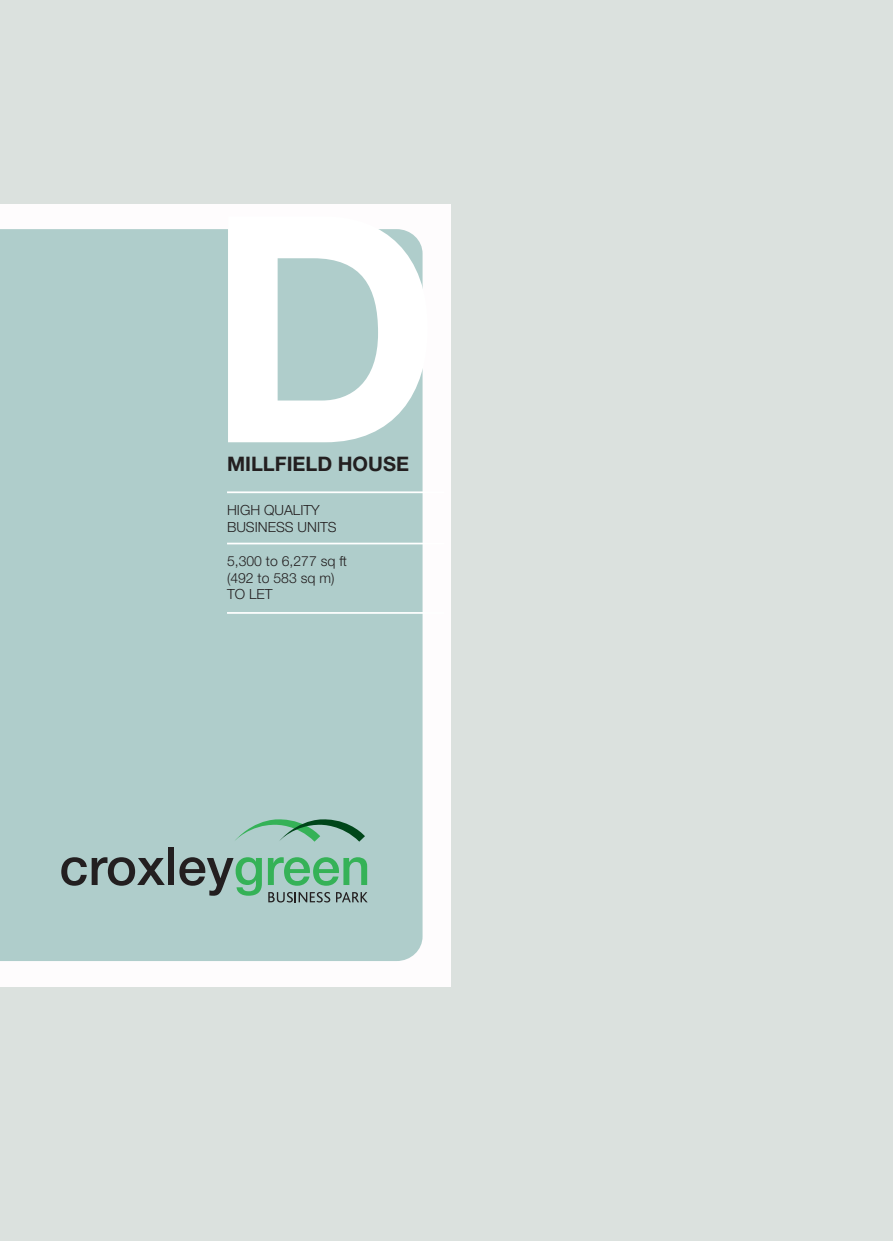
<style>
.page{position:relative;width:893px;height:1241px;background:#fff}
.page>*{position:absolute;margin:0;border:0;box-sizing:border-box;transform-origin:0 0}
.t1{font:700 315.88px "Helvetica Neue";color:#fff}
.t2{font:700 19.95px "Helvetica Neue";color:#231f20}
.t3{font:300 14px "Helvetica Neue";color:#231f20}
</style>
<div class="page">
<div style="left:0;top:0;width:893px;height:1240px;background:#dbe1de"></div>
<div style="left:0;top:204px;width:451px;height:782px;background:#fefcfd"></div>
<div style="left:0;top:229px;width:423px;height:731px;background:#afcdcb"></div>
<svg style="left:268px;top:891px;width:62px;height:11px"></svg>
<svg style="left:336px;top:891px;width:32px;height:11px"></svg>
<svg style="left:61px;top:857px;width:104px;height:28px;background:#71807f"></svg>
<div style="left:168px;top:847px;width:6px;height:37px;background:#231f20"></div>
<svg style="left:179px;top:857px;width:83px;height:38px;background:#769c8b"></svg>
<svg style="left:268px;top:857px;width:99px;height:28px;background:#72bf91"></svg>
<svg style="left:234px;top:815px;width:131px;height:26px;background:#89b8a5"></svg>
<hr style="left:227px;top:542px;width:217px;height:2px;background:#fff">
<hr style="left:227px;top:491px;width:217px;height:2px;background:#fff">
<hr style="left:227px;top:612px;width:217px;height:1px;background:#fff">
<p class="t1" style="left:206px;top:134px;width:236px">D</p>
<p class="t2" style="left:227px;top:452px;width:183px">MILLFIELD HOUSE</p>
<p class="t3" style="left:227px;top:502px;width:94px">HIGH QUALITY</p>
<p class="t3" style="left:227px;top:518px;width:111px">BUSINESS UNITS</p>
<p class="t3" style="left:227px;top:552px;width:122px">5,300 to 6,277 sq ft</p>
<p class="t3" style="left:227px;top:569px;width:109px">(492 to 583 sq m)</p>
<p class="t3" style="left:227px;top:586px;width:47px">TO LET</p>
</div>
